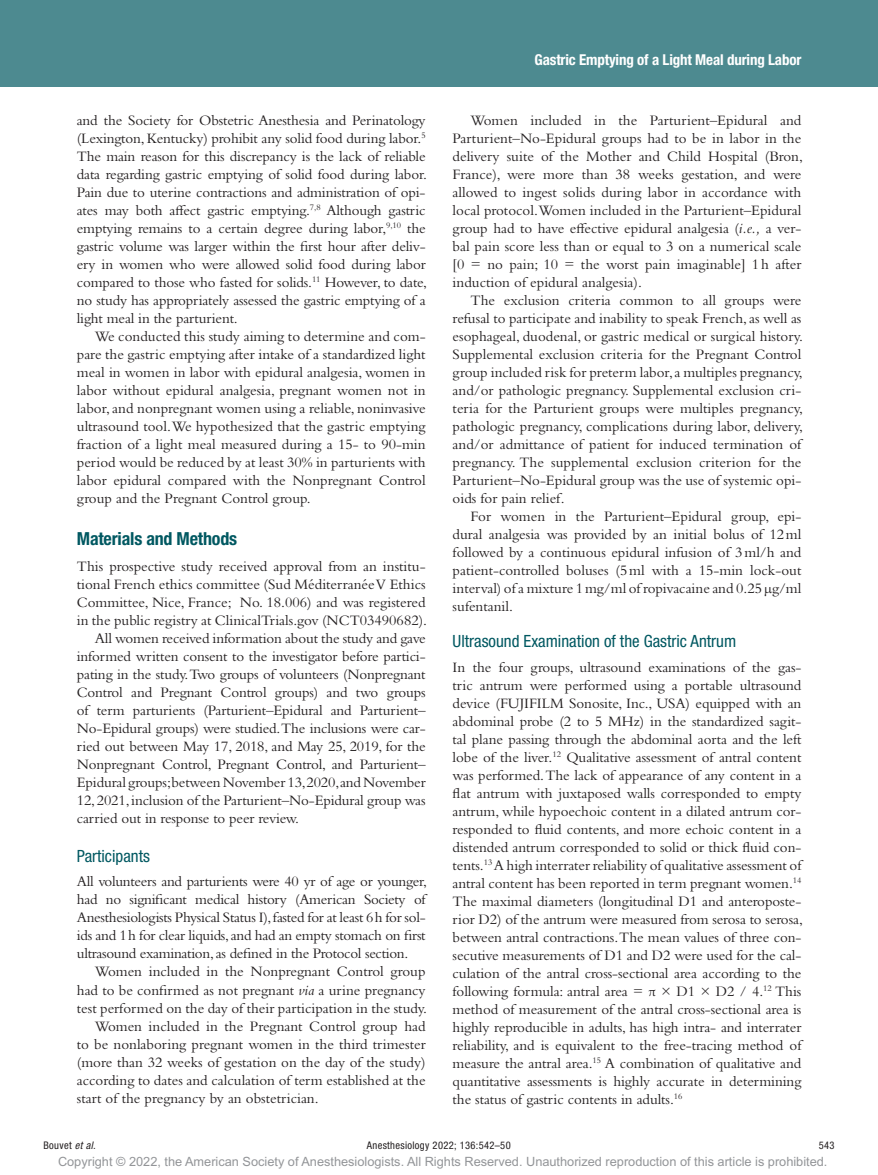
<style>
.page{position:relative;width:878px;height:1175px;background:#fff}
.page>*{position:absolute;margin:0;border:0;box-sizing:border-box;transform-origin:0 0}
.t1{font:700 condensed 18px "Helvetica Neue LT Std";letter-spacing:-.01em;color:#005861}
.t2{font:condensed 16.8px "Helvetica Neue LT Std";color:#005861}
.t3{font:15px/18px "Bembo Std";letter-spacing:-.005em;color:#231f20;text-align:justify}
.t4{font:700 condensed 15px "Helvetica Neue LT Std";letter-spacing:-.01em;color:#fff}
.t5{font:12.75px "Arial MT Std";color:#939598}
.t6{font:condensed 10.5px "Helvetica Neue LT Std";letter-spacing:.03em;color:#231f20}
.s1{font-style:italic}
</style>
<div class="page">
<div style="left:0;top:0;width:878px;height:86px;background:#4d8a90"></div>
<p class="t3" style="left:77px;top:111px;width:352px">and the Society for Obstetric Anesthesia and Perinatology (Lexington, Kentucky) prohibit any solid food during labor.<sup>5<br></sup>The main reason for this discrepancy is the lack of reliable data regarding gastric emptying of solid food during labor.<br>Pain due to uterine contractions and administration of opi&shy;ates may both affect gastric emptying.<sup>7,8</sup> Although gastric emptying remains to a certain degree during labor,<sup>9,10</sup> the gastric volume was larger within the first hour after deliv&shy;ery in women who were allowed solid food during labor compared to those who fasted for solids.<sup>11</sup> However, to date, no study has appropriately assessed the gastric emptying of a light meal in the parturient.</p>
<p class="t3" style="left:77px;top:327px;width:350px;text-indent:18px">We conducted this study aiming to determine and com&shy;pare the gastric emptying after intake of a standardized light meal in women in labor with epidural analgesia, women in labor without epidural analgesia, pregnant women not in labor, and nonpregnant women using a reliable, noninvasive ultrasound tool. We hypothesized that the gastric emptying fraction of a light meal measured during a 15- to 90-min period would be reduced by at least 30% in parturients with labor epidural compared with the Nonpregnant Control group and the Pregnant Control group.</p>
<p class="t1" style="left:77px;top:528px;width:162px">Materials and Methods</p>
<p class="t3" style="left:77px;top:556px;width:350px">This prospective study received approval from an institu-</p>
<p class="t3" style="left:77px;top:574px;width:350px">tional French ethics committee (Sud Méditerranée V Ethics</p>
<p class="t3" style="left:77px;top:592px;width:350px">Committee, Nice, France; No. 18.006) and was registered</p>
<p class="t3" style="left:77px;top:610px;width:352px">in the public registry at ClinicalTrials.gov (NCT03490682).</p>
<p class="t3" style="left:95px;top:628px;width:332px">All women received information about the study and gave</p>
<p class="t3" style="left:77px;top:646px;width:350px">informed written consent to the investigator before partici-</p>
<p class="t3" style="left:77px;top:664px;width:350px">pating in the study. Two groups of volunteers (Nonpregnant</p>
<p class="t3" style="left:77px;top:682px;width:350px">Control and Pregnant Control groups) and two groups</p>
<p class="t3" style="left:77px;top:700px;width:350px">of term parturients (Parturient–Epidural and Parturient–</p>
<p class="t3" style="left:77px;top:718px;width:350px">No-Epidural groups) were studied.The inclusions were car-</p>
<p class="t3" style="left:77px;top:736px;width:350px">ried out between May 17, 2018, and May 25, 2019, for the</p>
<p class="t3" style="left:77px;top:754px;width:350px">Nonpregnant Control, Pregnant Control, and Parturient–</p>
<p class="t3" style="left:77px;top:772px;width:350px">Epidural groups;between November 13,2020,and November</p>
<p class="t3" style="left:77px;top:790px;width:350px">12, 2021, inclusion of the Parturient–No-Epidural group was</p>
<p class="t3" style="left:77px;top:808px;width:223px">carried out in response to peer review.</p>
<p class="t2" style="left:77px;top:846px;width:75px">Participants</p>
<p class="t3" style="left:77px;top:872px;width:352px">All volunteers and parturients were 40 yr of age or younger, had no significant medical history (American Society of Anesthesiologists Physical Status I), fasted for at least 6h for sol&shy;ids and 1h for clear liquids, and had an empty stomach on first ultrasound examination, as defined in the Protocol section.</p>
<p class="t3" style="left:95px;top:962px;width:332px">Women included in the Nonpregnant Control group</p>
<p class="t3" style="left:77px;top:980px;width:350px">had to be confirmed as not pregnant <span class="s1">via</span> a urine pregnancy</p>
<p class="t3" style="left:77px;top:998px;width:352px">test performed on the day of their participation in the study.</p>
<p class="t3" style="left:95px;top:1016px;width:332px">Women included in the Pregnant Control group had</p>
<p class="t3" style="left:77px;top:1034px;width:350px">to be nonlaboring pregnant women in the third trimester</p>
<p class="t3" style="left:77px;top:1052px;width:350px">(more than 32 weeks of gestation on the day of the study)</p>
<p class="t3" style="left:77px;top:1070px;width:350px">according to dates and calculation of term established at the</p>
<p class="t3" style="left:77px;top:1088px;width:243px">start of the pregnancy by an obstetrician.</p>
<p class="t4" style="left:534px;top:51px;width:268px">Gastric Emptying of a Light Meal during Labor</p>
<p class="t3" style="left:452px;top:111px;width:352px;text-indent:18px">Women included in the Parturient–Epidural and Parturient–No-Epidural groups had to be in labor in the delivery suite of the Mother and Child Hospital (Bron, France), were more than 38 weeks gestation, and were allowed to ingest solids during labor in accordance with local protocol.Women included in the Parturient–Epidural group had to have effective epidural analgesia (<span class="s1">i.e.,</span> a ver&shy;bal pain score less than or equal to 3 on a numerical scale [0 = no pain; 10 = the worst pain imaginable] 1h after induction of epidural analgesia).</p>
<p class="t3" style="left:452px;top:291px;width:352px;text-indent:18px">The exclusion criteria common to all groups were refusal to participate and inability to speak French, as well as esophageal, duodenal, or gastric medical or surgical history.<br>Supplemental exclusion criteria for the Pregnant Control group included risk for preterm labor, a multiples pregnancy, and/or pathologic pregnancy. Supplemental exclusion cri&shy;teria for the Parturient groups were multiples pregnancy, pathologic pregnancy, complications during labor, delivery, and/or admittance of patient for induced termination of pregnancy. The supplemental exclusion criterion for the Parturient–No-Epidural group was the use of systemic opi&shy;oids for pain relief.</p>
<p class="t3" style="left:452px;top:507px;width:350px;text-indent:18px">For women in the Parturient–Epidural group, epi&shy;dural analgesia was provided by an initial bolus of 12ml followed by a continuous epidural infusion of 3ml/h and patient-controlled boluses (5ml with a 15-min lock-out interval) of a mixture 1mg/ml of ropivacaine and 0.25 µg/ml sufentanil.</p>
<p class="t2" style="left:452px;top:631px;width:285px">Ultrasound Examination of the Gastric Antrum</p>
<p class="t3" style="left:452px;top:658px;width:352px">In the four groups, ultrasound examinations of the gas&shy;tric antrum were performed using a portable ultrasound device (FUJIFILM Sonosite, Inc., USA) equipped with an abdominal probe (2 to 5 MHz) in the standardized sagit&shy;tal plane passing through the abdominal aorta and the left lobe of the liver.<sup>12</sup> Qualitative assessment of antral content was performed. The lack of appearance of any content in a flat antrum with juxtaposed walls corresponded to empty antrum, while hypoechoic content in a dilated antrum cor&shy;responded to fluid contents, and more echoic content in a distended antrum corresponded to solid or thick fluid con&shy;tents.<sup>13</sup> A high interrater reliability of qualitative assessment of antral content has been reported in term pregnant women.<sup>14<br></sup>The maximal diameters (longitudinal D1 and anteroposte&shy;rior D2) of the antrum were measured from serosa to serosa, between antral contractions. The mean values of three con&shy;secutive measurements of D1 and D2 were used for the cal&shy;culation of the antral cross-sectional area according to the following formula: antral area = π × D1 × D2 / 4.<sup>12</sup> This method of measurement of the antral cross-sectional area is highly reproducible in adults, has high intra- and interrater reliability, and is equivalent to the free-tracing method of measure the antral area.<sup>15</sup> A combination of qualitative and quantitative assessments is highly accurate in determining the status of gastric contents in adults.<sup>16</sup></p>
<p class="t6" style="left:44px;top:1139px;width:54px">Bouvet <span class="s1">et al.</span></p>
<p class="t6" style="left:367px;top:1139px;width:145px">Anesthesiology 2022; 136:542–50</p>
<p class="t6" style="left:818px;top:1139px;width:17px">543</p>
<p class="t5" style="left:58px;top:1154px;width:771px">Copyright © 2022, the American Society of Anesthesiologists. All Rights Reserved. Unauthorized reproduction of this article is prohibited.</p>
</div>
